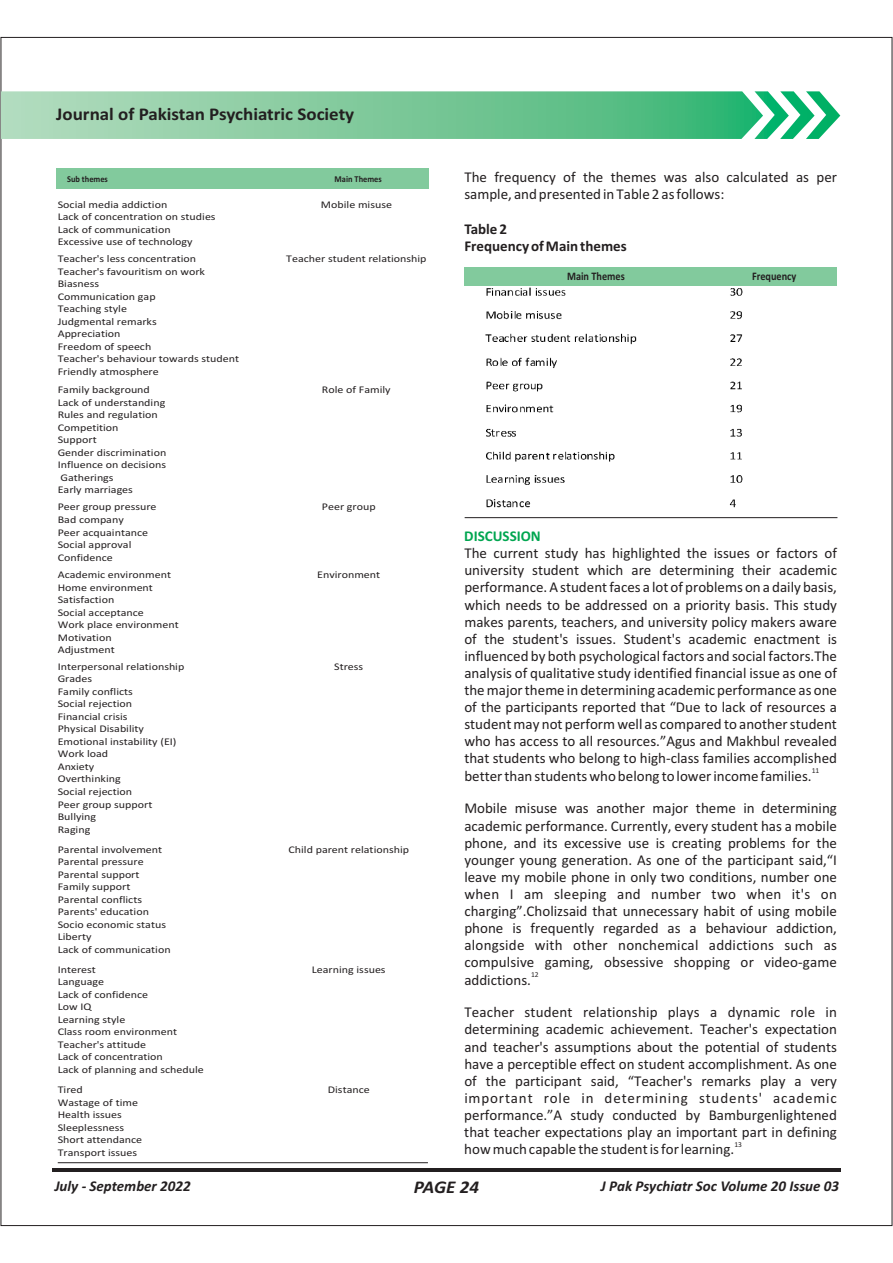
<style>
.page{position:relative;width:893px;height:1263px;background:#fff}
.page>*{position:absolute;margin:0;border:0;box-sizing:border-box;transform-origin:0 0}
.t1{font:700 18px "Calibri";color:#231f20;scale:1.06 1}
.t2{font:italic 700 18px "Calibri";letter-spacing:-.01em;color:#231f20;scale:1.06 1}
.t3{font:15px/17.1px "Calibri";color:#231f20}
.t4{font:italic 700 15px "Calibri";color:#231f20}
.t5{font:700 15px/17.1px "Calibri";color:#231f20}
.t6{font:700 15px "Calibri";color:#00a650}
.t7{font:700 11.55px "Calibri";color:#231f20;scale:.89 1}
.t8{font:10.2px/12.6px "Calibri";color:#231f20;scale:1.17 1}
.t9{font:700 9px "Calibri";color:#231f20;scale:.93 1}
.t10{font:7.5px "Calibri";color:#231f20}
</style>
<div class="page">
<div style="left:56px;top:168px;width:373px;height:21px;background:#82ca9d"></div>
<hr style="left:52px;top:1168px;width:789px;height:3px;background:#231f20">
<svg style="left:1px;top:91px;width:839px;height:48px;background:#7dcb9e"></svg>
<hr style="left:58px;top:1162px;width:370px;height:1px;background:#231f20">
<img style="left:485px;top:287px;width:258px;height:221px">
<div style="left:465px;top:267px;width:372px;height:18px;background:#82ca9d"></div>
<hr style="left:465px;top:517px;width:372px;height:1px;background:#231f20">
<hr style="left:473px;top:307px;width:354px;height:4px;background:#fff">
<hr style="left:473px;top:377px;width:354px;height:3px;background:#fff">
<hr style="left:473px;top:399px;width:354px;height:4px;background:#fff">
<hr style="left:473px;top:447px;width:354px;height:3px;background:#fff">
<hr style="left:473px;top:469px;width:354px;height:4px;background:#fff">
<div style="left:722px;top:286px;width:5px;height:227px;background:#fff"></div>
<p class="t1" style="left:56px;top:106px;width:283px">Journal of Pakistan Psychiatric Society</p>
<p class="t3" style="left:464px;top:170px;width:374px">The frequency of the themes was also calculated as per sample, and presented in Table 2 as follows:</p>
<p class="t5" style="left:464px;top:221px;width:164px">Table 2<br>Frequency of Main themes</p>
<p class="t9" style="left:67px;top:175px;width:45px">Sub themes</p>
<p class="t9" style="left:335px;top:175px;width:52px">Main Themes</p>
<p class="t8" style="left:58px;top:199px;width:136px">Social media addiction<br>Lack of concentration on studies<br>Lack of communication<br>Excessive use of technology</p>
<p class="t8" style="left:321px;top:199px;width:62px">Mobile misuse</p>
<p class="t8" style="left:58px;top:253px;width:157px">Teacher's less concentration<br>Teacher's favouritism on work<br>Biasness<br>Communication gap<br>Teaching style<br>Judgmental remarks<br>Appreciation<br>Freedom of speech<br>Teacher's behaviour towards student<br>Friendly atmosphere</p>
<p class="t8" style="left:286px;top:253px;width:121px">Teacher student relationship</p>
<p class="t8" style="left:58px;top:384px;width:94px">Family background<br>Lack of understanding<br>Rules and regulation<br>Competition<br>Support<br>Gender discrimination<br>Influence on decisions<br>Gatherings<br>Early marriages</p>
<p class="t8" style="left:322px;top:384px;width:60px">Role of Family</p>
<p class="t8" style="left:58px;top:502px;width:86px">Peer group pressure<br>Bad company<br>Peer acquaintance<br>Social approval<br>Confidence</p>
<p class="t8" style="left:322px;top:502px;width:47px">Peer group</p>
<p class="t8" style="left:58px;top:569px;width:105px">Academic environment<br>Home environment<br>Satisfaction<br>Social acceptance<br>Work place environment<br>Motivation<br>Adjustment</p>
<p class="t8" style="left:317px;top:569px;width:55px">Environment</p>
<p class="t8" style="left:58px;top:661px;width:110px">Interpersonal relationship<br>Grades<br>Family conflicts<br>Social rejection<br>Financial crisis<br>Physical Disability<br>Emotional instability (EI)<br>Work load<br>Anxiety<br>Overthinking<br>Social rejection<br>Peer group support<br>Bullying<br>Raging</p>
<p class="t8" style="left:334px;top:661px;width:26px">Stress</p>
<p class="t8" style="left:58px;top:844px;width:98px">Parental involvement<br>Parental pressure<br>Parental support<br>Family support<br>Parental conflicts<br>Parents' education<br>Socio economic status<br>Liberty<br>Lack of communication</p>
<p class="t8" style="left:288px;top:844px;width:105px">Child parent relationship</p>
<p class="t8" style="left:58px;top:964px;width:126px">Interest<br>Language<br>Lack of confidence<br>Low IQ<br>Learning style<br>Class room environment<br>Teacher's attitude<br>Lack of concentration<br>Lack of planning and schedule</p>
<p class="t8" style="left:312px;top:964px;width:65px">Learning issues</p>
<p class="t8" style="left:58px;top:1084px;width:74px">Tired<br>Wastage of time<br>Health issues<br>Sleeplessness<br>Short attendance<br>Transport issues</p>
<p class="t8" style="left:328px;top:1084px;width:37px">Distance</p>
<p class="t2" style="left:414px;top:1179px;width:63px">PAGE 24</p>
<p class="t7" style="left:567px;top:271px;width:66px">Main Themes</p>
<p class="t7" style="left:752px;top:271px;width:51px">Frequency</p>
<p class="t6" style="left:464px;top:530px;width:78px">DISCUSSION</p>
<p class="t3" style="left:464px;top:546px;width:374px;text-align:justify">The current study has highlighted the issues or factors of university student which are determining their academic performance. A student faces a lot of problems on a daily basis, which needs to be addressed on a priority basis. This study makes parents, teachers, and university policy makers aware of the student's issues. Student's academic enactment is influenced by both psychological factors and social factors.The analysis of qualitative study identified financial issue as one of the major theme in determining academic performance as one of the participants reported that “Due to lack of resources a student may not perform well as compared to another student who has access to all resources.”Agus and Makhbul revealed that students who belong to high-class families accomplished</p>
<p class="t10" style="left:812px;top:768px;width:9px">11</p>
<p class="t3" style="left:464px;top:761px;width:374px;line-height:32.7px">better than students who belong to lower income families.<br>Mobile misuse was another major theme in determining</p>
<p class="t3" style="left:464px;top:818px;width:374px;text-align:justify">academic performance. Currently, every student has a mobile phone, and its excessive use is creating problems for the younger young generation. As one of the participant said,“I leave my mobile phone in only two conditions, number one when I am sleeping and number two when it's on charging”.Cholizsaid that unnecessary habit of using mobile phone is frequently regarded as a behaviour addiction, alongside with other nonchemical addictions such as compulsive gaming, obsessive shopping or video-game</p>
<p class="t10" style="left:531px;top:971px;width:9px">12</p>
<p class="t3" style="left:464px;top:964px;width:374px;line-height:32.7px">addictions.<br>Teacher student relationship plays a dynamic role in</p>
<p class="t3" style="left:464px;top:1022px;width:374px;text-align:justify">determining academic achievement. Teacher's expectation and teacher's assumptions about the potential of students have a perceptible effect on student accomplishment. As one of the participant said, “Teacher's remarks play a very important role in determining students' academic performance.”A study conducted by Bamburgenlightened that teacher expectations play an important part in defining</p>
<p class="t10" style="left:734px;top:1141px;width:9px">13</p>
<p class="t3" style="left:464px;top:1142px;width:272px">how much capable the student is for learning.</p>
<p class="t4" style="left:55px;top:1180px;width:138px">July - September 2022</p>
<p class="t4" style="left:601px;top:1180px;width:240px">J Pak Psychiatr Soc Volume 20 Issue 03</p>
</div>
